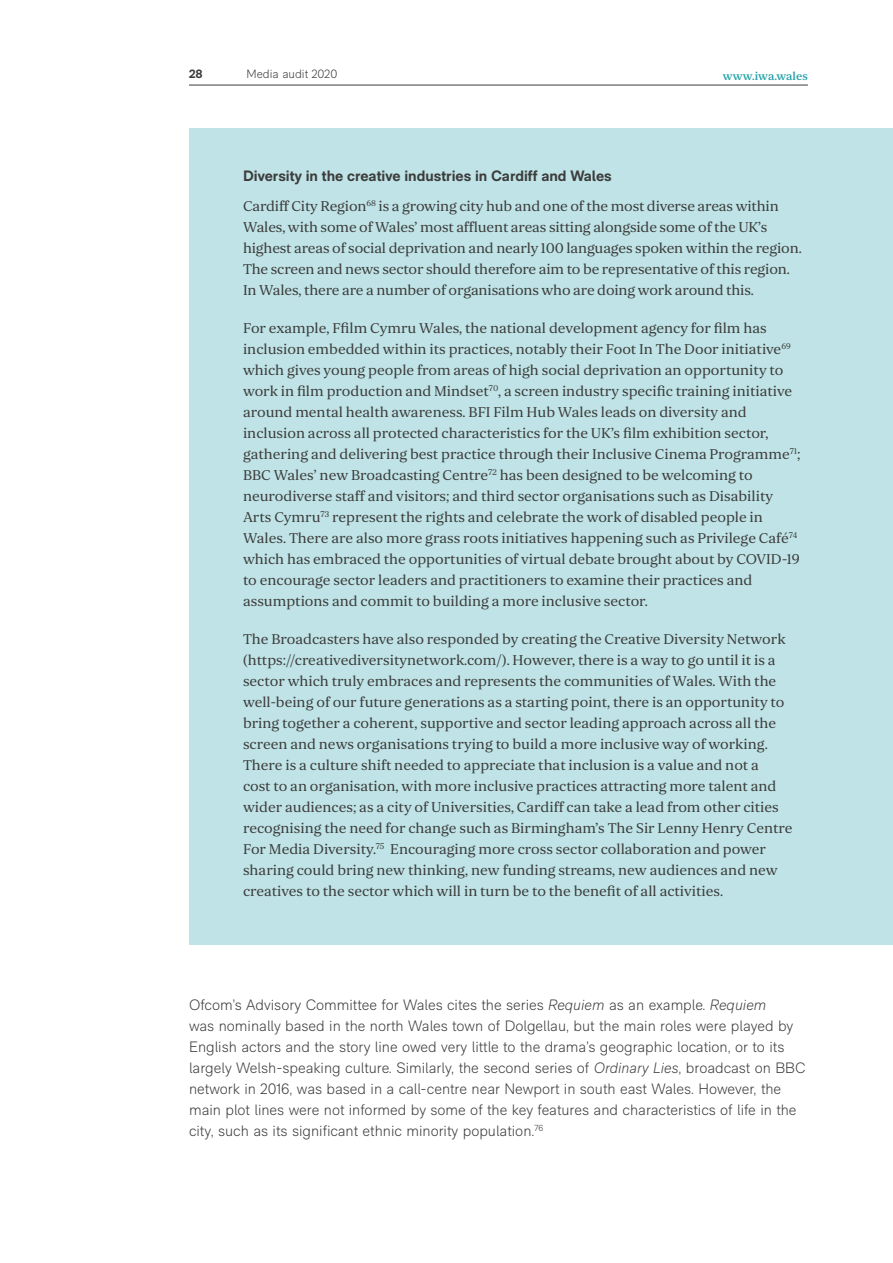
<style>
.page{position:relative;width:893px;height:1263px;background:#fff}
.page>*{position:absolute;margin:0;border:0;box-sizing:border-box;transform-origin:0 0}
.t1{font:15px/21px "Orbikular TRIAL";color:#3c3c3b}
.t2{font:300 15px/21px "RM Neue";color:#3c3c3b}
.t3{font:700 15px "RM Neue";color:#3c3c3b}
.t4{font:300 12px "RM Neue";color:#3c3c3b}
.t5{font:600 12px "Orbikular";color:#22a0a8}
.t6{font:700 12px "RM Neue";color:#3c3c3b}
.s1{font-style:italic}
</style>
<div class="page">
<hr style="left:189px;top:85px;width:619px;height:1px;background:#3c3c3b">
<div style="left:189px;top:129px;width:704px;height:816px;background:#bfe3e6"></div>
<p class="t6" style="left:189px;top:67px;width:15px">28</p>
<p class="t4" style="left:247px;top:67px;width:92px">Media audit 2020</p>
<p class="t5" style="left:723px;top:68px;width:87px">www.iwa.wales</p>
<p class="t3" style="left:243px;top:167px;width:370px">Diversity in the creative industries in Cardiff and Wales</p>
<p class="t1" style="left:243px;top:195px;width:560px">Cardiff City Region<sup>68</sup> is a growing city hub and one of the most diverse areas within Wales, with some of Wales’ most affluent areas sitting alongside some of the UK’s highest areas of social deprivation and nearly 100 languages spoken within the region.<br>The screen and news sector should therefore aim to be representative of this region.<br>In Wales, there are a number of organisations who are doing work around this.</p>
<p class="t1" style="left:243px;top:317px;width:559px">For example, Ffilm Cymru Wales, the national development agency for film has inclusion embedded within its practices, notably their Foot In The Door initiative<sup>69 </sup>which gives young people from areas of high social deprivation an opportunity to work in film production and Mindset<sup>70</sup>, a screen industry specific training initiative around mental health awareness. BFI Film Hub Wales leads on diversity and inclusion across all protected characteristics for the UK’s film exhibition sector, gathering and delivering best practice through their Inclusive Cinema Programme<sup>71</sup>; BBC Wales’ new Broadcasting Centre<sup>72</sup> has been designed to be welcoming to neurodiverse staff and visitors; and third sector organisations such as Disability Arts Cymru<sup>73</sup> represent the rights and celebrate the work of disabled people in Wales. There are also more grass roots initiatives happening such as Privilege Café<sup>74 </sup>which has embraced the opportunities of virtual debate brought about by COVID-19 to encourage sector leaders and practitioners to examine their practices and assumptions and commit to building a more inclusive sector.</p>
<p class="t1" style="left:243px;top:628px;width:551px">The Broadcasters have also responded by creating the Creative Diversity Network (https://creativediversitynetwork.com/). However, there is a way to go until it is a sector which truly embraces and represents the communities of Wales. With the well-being of our future generations as a starting point, there is an opportunity to bring together a coherent, supportive and sector leading approach across all the screen and news organisations trying to build a more inclusive way of working.<br>There is a culture shift needed to appreciate that inclusion is a value and not a<br>cost to an organisation, with more inclusive practices attracting more talent and wider audiences; as a city of Universities, Cardiff can take a lead from other cities recognising the need for change such as Birmingham’s The Sir Lenny Henry Centre For Media Diversity.<sup>75</sup> Encouraging more cross sector collaboration and power sharing could bring new thinking, new funding streams, new audiences and new creatives to the sector which will in turn be to the benefit of all activities.</p>
<p class="t2" style="left:189px;top:994px;width:618px">Ofcom’s Advisory Committee for Wales cites the series <span class="s1">Requiem</span> as an example. <span class="s1">Requiem<br></span>was nominally based in the north Wales town of Dolgellau, but the main roles were played by English actors and the story line owed very little to the drama’s geographic location, or to its largely Welsh-speaking culture. Similarly, the second series of <span class="s1">Ordinary Lies</span>, broadcast on BBC network in 2016, was based in a call-centre near Newport in south east Wales. However, the main plot lines were not informed by some of the key features and characteristics of life in the city, such as its significant ethnic minority population.<sup>76</sup></p>
</div>
